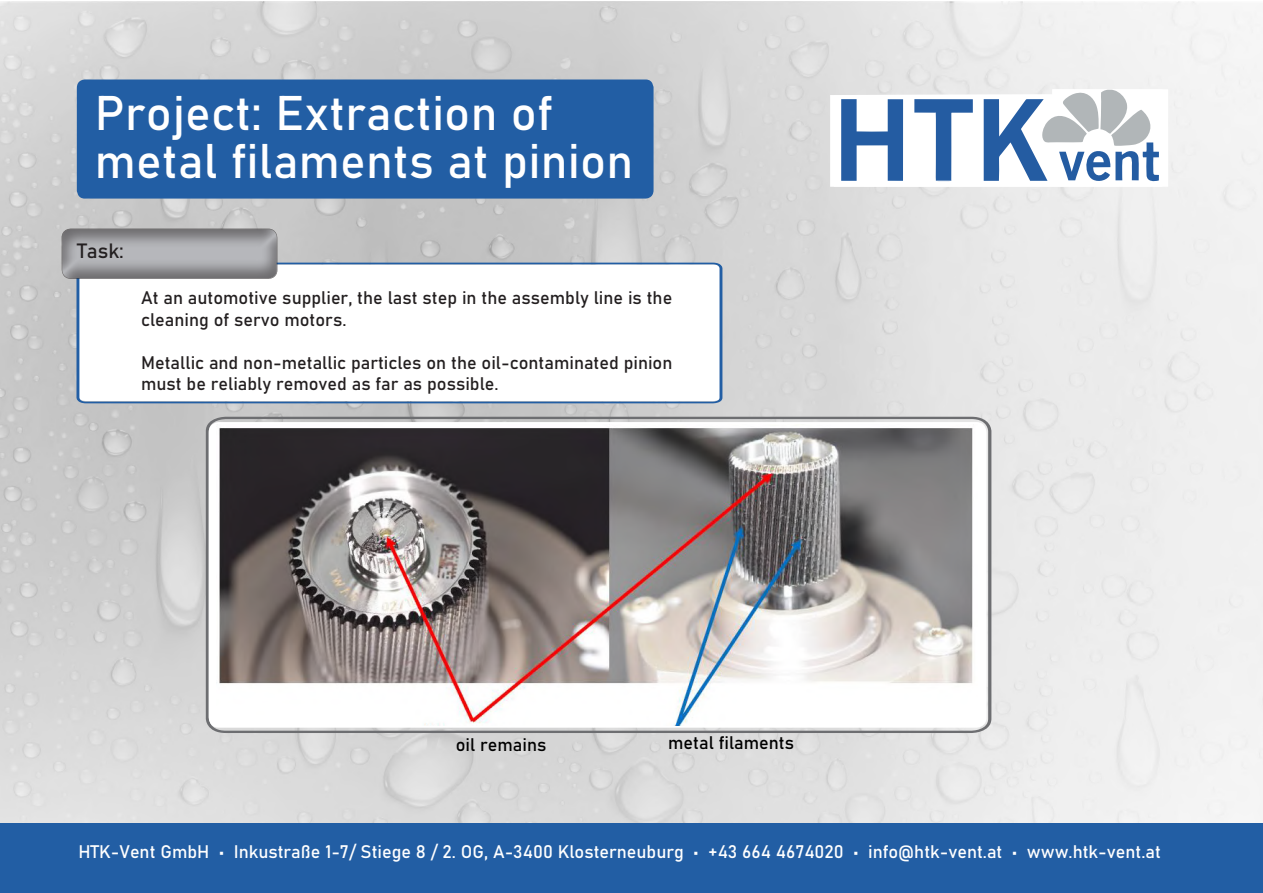
<style>
.page{position:relative;width:1263px;height:893px;background:#fff}
.page>*{position:absolute;margin:0;border:0;box-sizing:border-box;transform-origin:0 0}
.t1{font:48px/48px "Bahnschrift";letter-spacing:.005em;color:#fff}
.t2{font:20.4px "Bahnschrift";color:#231f20}
.t3{font:18px/21.6px "Bahnschrift";color:#231f20}
.t4{font:18px "Bahnschrift";color:#fff}
.t5{font:18px "Bahnschrift";color:#000}
</style>
<div class="page">
<img style="left:0;top:1px;width:1263px;height:822px">
<svg style="left:204px;top:416px;width:789px;height:318px;background:#acadae"></svg>
<svg style="left:830px;top:89px;width:338px;height:98px"></svg>
<div style="left:77px;top:80px;width:576px;height:119px;background:#225ea4;border-radius:8px"></div>
<svg style="left:75px;top:262px;width:649px;height:142px"></svg>
<svg style="left:61px;top:227px;width:219px;height:54px;background:#a0a0a3"></svg>
<div style="left:0;top:823px;width:1263px;height:70px;background:#225ea4"></div>
<div style="left:209px;top:422px;width:777px;height:306px;background:#fff;border-radius:10px"></div>
<img style="left:219px;top:428px;width:754px;height:298px">
<h1 class="t1" style="left:95px;top:86px;width:540px">Project: Extraction of metal filaments at pinion</h1>
<p class="t2" style="left:77px;top:235px;width:48px">Task:</p>
<p class="t3" style="left:141px;top:286px;width:533px">At an automotive supplier, the last step in the assembly line is the cleaning of servo motors.</p>
<p class="t3" style="left:141px;top:350px;width:533px">Metallic and non-metallic particles on the oil-contaminated pinion must be reliably removed as far as possible.</p>
<p class="t5" style="left:456px;top:731px;width:92px">oil remains</p>
<p class="t5" style="left:668px;top:729px;width:127px">metal filaments</p>
<p class="t4" style="left:78px;top:838px;width:1084px">HTK-Vent GmbH • Inkustraße 1-7/ Stiege 8 / 2. OG, A-3400 Klosterneuburg • +43 664 4674020 • info@htk-vent.at • www.htk-vent.at</p>
</div>
